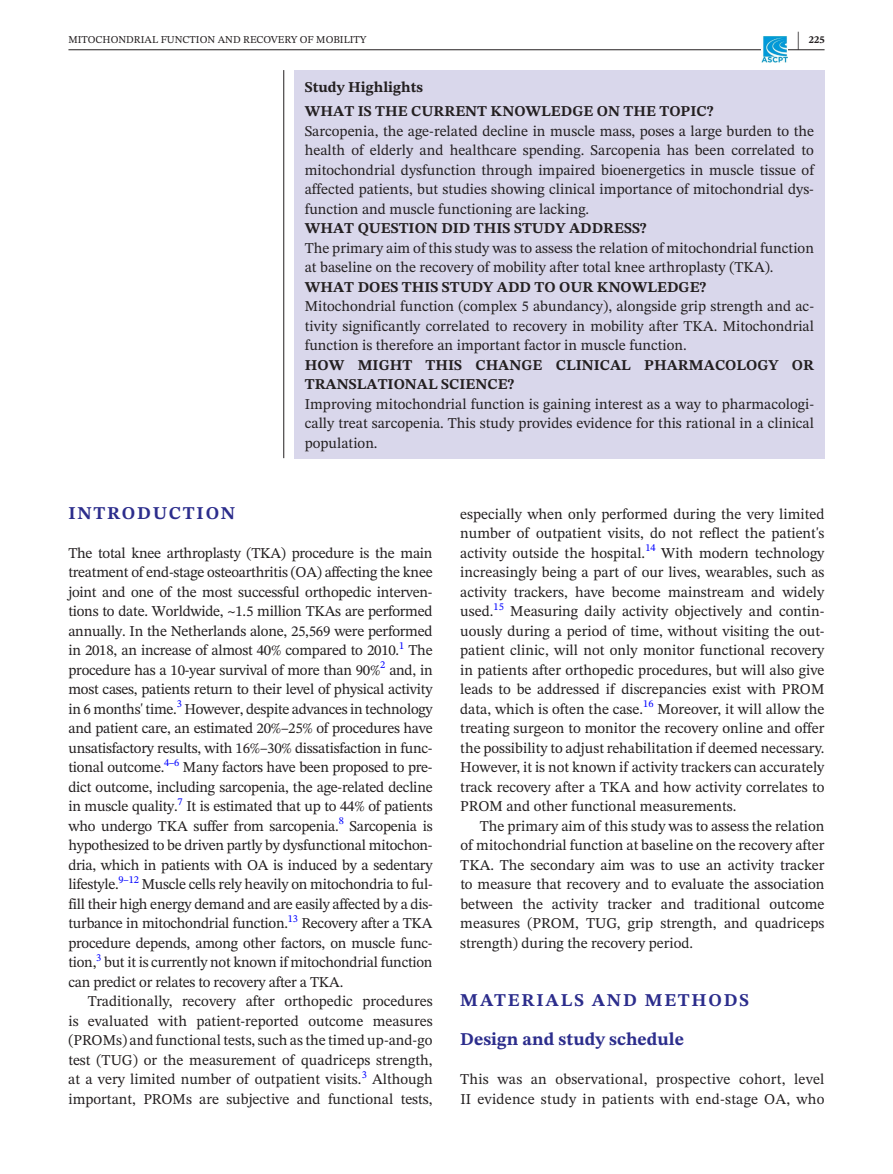
<style>
.page{position:relative;width:893px;height:1174px;background:#fff}
.page>*{position:absolute;margin:0;border:0;box-sizing:border-box;transform-origin:0 0}
.t1{font:700 21px "STIX Two Text";color:#231f20;scale:.42 1}
.t2{font:700 18px/39px "STIX Two Text";color:#2c2d8c}
.t3{font:700 18px "STIX Two Text";letter-spacing:.1em;color:#2c2d8c}
.t4{font:15px/19.5px "STIX Two Text";color:#231f20;text-align:justify}
.t5{font:15px/19.5px "STIX Two Text";letter-spacing:-.02em;color:#231f20}
.t6{font:700 15px/24px "STIX Two Text";color:#231f20}
.t7{font:10.5px "STIX Two Text";color:#231f20}
.t8{font:10.5px "STIX Two Text";letter-spacing:-.01em;color:#00f}
.t9{font:700 10.5px "STIX Two Text";color:#231f20}
.s1{font-family:"STIX"}
</style>
<div class="page">
<hr style="left:68px;top:49px;width:756px;height:1px;background:#231f20">
<img style="left:762px;top:37px;width:25px;height:25px">
<div style="left:294px;top:70px;width:530px;height:388px;background:#d9d7eb"></div>
<hr style="left:283px;top:70px;width:1px;height:388px;background:#231f20">
<h1 class="t1" style="left:797px;top:24px;width:8px">|</h1>
<p class="t7" style="left:68px;top:32px;width:300px">MITOCHONDRIAL FUNCTION AND RECOVERY OF MOBILITY</p>
<p class="t9" style="left:809px;top:32px;width:17px">225</p>
<p class="t6" style="left:305px;top:75px;width:410px">Study Highlights<br>WHAT IS THE CURRENT KNOWLEDGE ON THE TOPIC?</p>
<p class="t4" style="left:305px;top:121px;width:511px">Sarcopenia, the age-related decline in muscle mass, poses a large burden to the health of elderly and healthcare spending. Sarcopenia has been correlated to mitochondrial dysfunction through impaired bioenergetics in muscle tissue of affected patients, but studies showing clinical importance of mitochondrial dys&shy;function and muscle functioning are lacking.</p>
<p class="t6" style="left:305px;top:216px;width:344px">WHAT QUESTION DID THIS STUDY ADDRESS?</p>
<p class="t4" style="left:305px;top:238px;width:511px">The primary aim of this study was to assess the relation of mitochondrial function at baseline on the recovery of mobility after total knee arthroplasty (TKA).</p>
<p class="t6" style="left:305px;top:275px;width:403px">WHAT DOES THIS STUDY ADD TO OUR KNOWLEDGE?</p>
<p class="t4" style="left:305px;top:296px;width:511px">Mitochondrial function (complex 5 abundancy), alongside grip strength and ac&shy;tivity significantly correlated to recovery in mobility after TKA. Mitochondrial function is therefore an important factor in muscle function.</p>
<p class="t6" style="left:305px;top:355px;width:511px;line-height:19.5px">HOW MIGHT THIS CHANGE CLINICAL PHARMACOLOGY OR<br>TRANSLATIONAL SCIENCE?</p>
<p class="t4" style="left:305px;top:394px;width:511px">Improving mitochondrial function is gaining interest as a way to pharmacologi&shy;cally treat sarcopenia. This study provides evidence for this rational in a clinical population.</p>
<p class="t3" style="left:68px;top:500px;width:168px">INTRODUCTION</p>
<p class="t4" style="left:68px;top:543px;width:366px">The total knee arthroplasty (TKA) procedure is the main treatment of end-stage osteoarthritis (OA) affecting the knee joint and one of the most successful orthopedic interven&shy;tions to date. Worldwide, <span class="s1">~</span>1.5 million TKAs are performed annually. In the Netherlands alone, 25,569 were performed in 2018, an increase of almost 40% compared to 2010.</p>
<p class="t8" style="left:399px;top:637px;width:7px">1</p>
<p class="t4" style="left:409px;top:640px;width:26px">The</p>
<p class="t5" style="left:68px;top:660px;width:314px">procedure has a 10-year survival of more than 90%</p>
<p class="t8" style="left:380px;top:657px;width:7px">2</p>
<p class="t4" style="left:68px;top:660px;width:366px;text-indent:321px">and, in most cases, patients return to their level of physical activity in 6 months' time.</p>
<p class="t8" style="left:177px;top:696px;width:7px">3</p>
<p class="t4" style="left:68px;top:699px;width:366px;text-indent:116px">However, despite advances in technology and patient care, an estimated 20%–25% of procedures have unsatisfactory results, with 16%–30% dissatisfaction in func&shy;tional outcome.</p>
<p class="t8" style="left:164px;top:754px;width:17px">4–6</p>
<p class="t4" style="left:68px;top:757px;width:366px;text-indent:115px">Many factors have been proposed to pre&shy;dict outcome, including sarcopenia, the age-related decline in muscle quality.</p>
<p class="t8" style="left:178px;top:793px;width:7px">7</p>
<p class="t5" style="left:68px;top:796px;width:366px;text-indent:118px">It is estimated that up to 44% of patients who undergo TKA suffer from sarcopenia.</p>
<p class="t8" style="left:339px;top:813px;width:7px">8</p>
<p class="t4" style="left:68px;top:816px;width:366px;text-indent:281px">Sarcopenia is hypothesized to be driven partly by dysfunctional mitochon&shy;dria, which in patients with OA is induced by a sedentary lifestyle.</p>
<p class="t8" style="left:119px;top:871px;width:22px">9–12</p>
<p class="t4" style="left:69px;top:874px;width:366px;text-indent:73px">Muscle cells rely heavily on mitochondria to ful&shy;fill their high energy demand and are easily affected by a dis&shy;turbance in mitochondrial function.</p>
<p class="t8" style="left:288px;top:910px;width:12px">13</p>
<p class="t4" style="left:68px;top:913px;width:366px;text-indent:233px">Recovery after a TKA procedure depends, among other factors, on muscle func&shy;tion,</p>
<p class="t8" style="left:96px;top:949px;width:7px">3</p>
<p class="t5" style="left:68px;top:952px;width:366px;text-indent:36px">but it is currently not known if mitochondrial function can predict or relates to recovery after a TKA.</p>
<p class="t4" style="left:68px;top:991px;width:366px;text-indent:20px">Traditionally, recovery after orthopedic procedures is evaluated with patient-reported outcome measures (PROMs) and functional tests, such as the timed up-and-go test (TUG) or the measurement of quadriceps strength, at a very limited number of outpatient visits.</p>
<p class="t8" style="left:362px;top:1066px;width:7px">3</p>
<p class="t4" style="left:68px;top:1069px;width:366px;text-align:right">Although<br>important, PROMs are subjective and functional tests,</p>
<p class="t4" style="left:460px;top:504px;width:366px">especially when only performed during the very limited number of outpatient visits, do not reflect the patient's activity outside the hospital.<sup>14</sup> With modern technology increasingly being a part of our lives, wearables, such as activity trackers, have become mainstream and widely used.</p>
<p class="t8" style="left:493px;top:598px;width:12px">15</p>
<p class="t4" style="left:460px;top:601px;width:366px;text-indent:50px">Measuring daily activity objectively and contin&shy;uously during a period of time, without visiting the out&shy;patient clinic, will not only monitor functional recovery in patients after orthopedic procedures, but will also give leads to be addressed if discrepancies exist with PROM data, which is often the case.</p>
<p class="t8" style="left:643px;top:696px;width:12px">16</p>
<p class="t4" style="left:460px;top:699px;width:366px;text-indent:197px">Moreover, it will allow the treating surgeon to monitor the recovery online and offer the possibility to adjust rehabilitation if deemed necessary.<br>However, it is not known if activity trackers can accurately track recovery after a TKA and how activity correlates to PROM and other functional measurements.</p>
<p class="t4" style="left:460px;top:816px;width:366px;text-indent:19px">The primary aim of this study was to assess the relation of mitochondrial function at baseline on the recovery after TKA. The secondary aim was to use an activity tracker to measure that recovery and to evaluate the association between the activity tracker and traditional outcome measures (PROM, TUG, grip strength, and quadriceps strength) during the recovery period.</p>
<p class="t2" style="left:460px;top:981px;width:290px">MATERIALS AND METHODS<br>Design and study schedule</p>
<p class="t4" style="left:460px;top:1069px;width:366px">This was an observational, prospective cohort, level<br>II evidence study in patients with end-stage OA, who</p>
</div>
